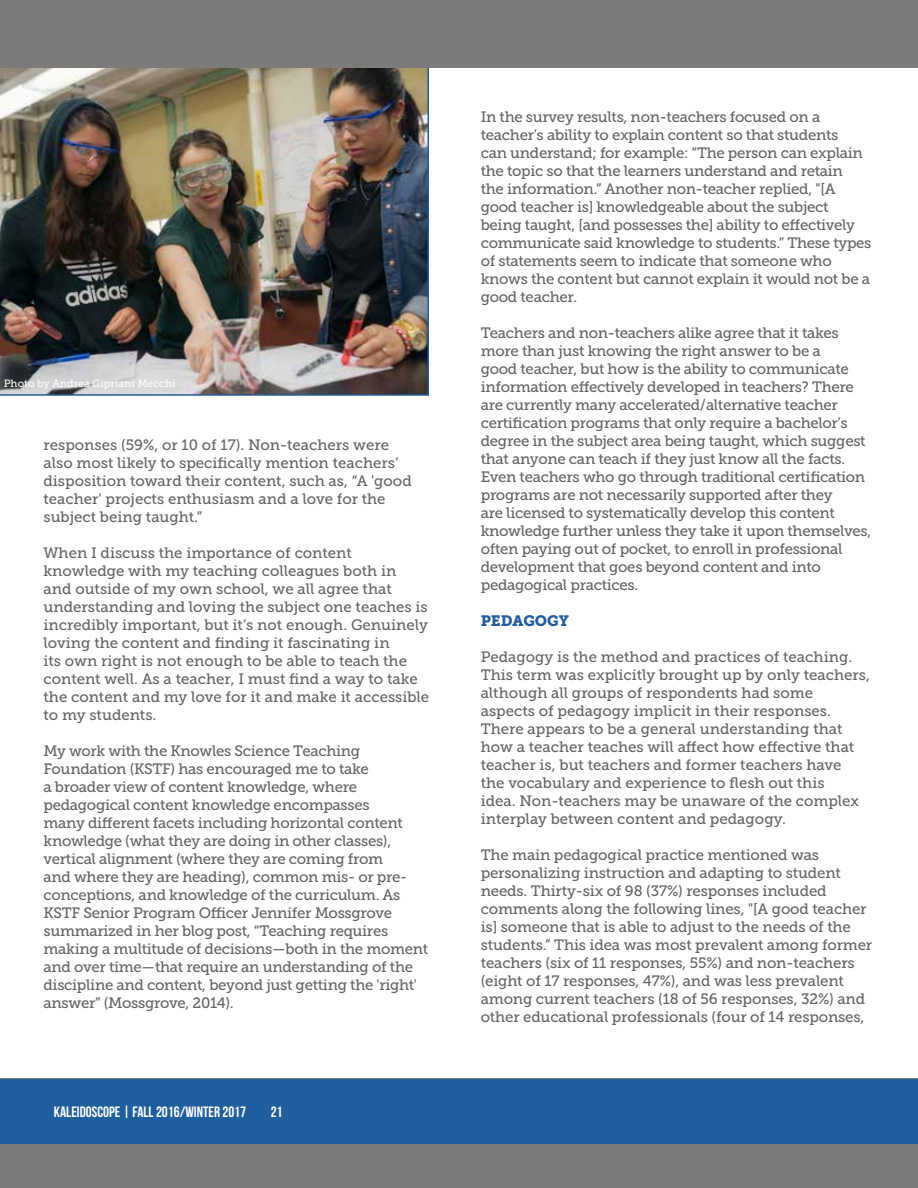
<style>
.page{position:relative;width:918px;height:1188px;background:#fff}
.page>*{position:absolute;margin:0;border:0;box-sizing:border-box;transform-origin:0 0}
.t1{font:15px/18px "Museo Slab 500";letter-spacing:-.02em;color:#636466}
.t2{font:15px/18px "Museo Slab 500";color:#636466}
.t3{font:15px "Bebas Neue";color:#fff}
.t4{font:15px "Museo Slab 900";color:#215e9e}
.t5{font:10.5px "Museo Slab 500";color:#fff}
</style>
<div class="page">
<div style="left:0;top:1078px;width:918px;height:110px;background:#7c7b7a"></div>
<div style="left:0;top:1079px;width:918px;height:65px;background:#215e9e"></div>
<img style="left:0;top:68px;width:429px;height:328px">
<div style="left:0;top:0;width:918px;height:68px;background:#7c7b7a"></div>
<p class="t5" style="left:4px;top:377px;width:173px">Photo by Andrea Cipriani Mecchi</p>
<p class="t2" style="left:44px;top:436px;width:370px">responses (59%, or 10 of 17). Non-teachers were also most likely to specifically mention teachers’ disposition toward their content, such as, “A 'good teacher' projects enthusiasm and a love for the subject being taught.”</p>
<p class="t2" style="left:44px;top:544px;width:387px">When I discuss the importance of content knowledge with my teaching colleagues both in<br>and outside of my own school, we all agree that understanding and loving the subject one teaches is incredibly important, but it’s not enough. Genuinely loving the content and finding it fascinating in<br>its own right is not enough to be able to teach the content well. As a teacher, I must find a way to take the content and my love for it and make it accessible to my students.</p>
<p class="t1" style="left:44px;top:742px;width:386px">My work with the Knowles Science Teaching Foundation (KSTF) has encouraged me to take<br>a broader view of content knowledge, where pedagogical content knowledge encompasses<br>many different facets including horizontal content knowledge (what they are doing in other classes), vertical alignment (where they are coming from<br>and where they are heading), common mis- or pre&shy;conceptions, and knowledge of the curriculum. As KSTF Senior Program Officer Jennifer Mossgrove summarized in her blog post, “Teaching requires making a multitude of decisions—both in the moment and over time—that require an understanding of the discipline and content, beyond just getting the 'right' answer” (Mossgrove, 2014).</p>
<p class="t3" style="left:54px;top:1104px;width:194px">KALEIDOSCOPE | FALL 2016/WINTER 2017</p>
<p class="t3" style="left:271px;top:1104px;width:13px">21</p>
<p class="t1" style="left:481px;top:108px;width:392px">In the survey results, non-teachers focused on a teacher’s ability to explain content so that students<br>can understand; for example: “The person can explain the topic so that the learners understand and retain<br>the information.” Another non-teacher replied, "[A good teacher is] knowledgeable about the subject being taught, [and possesses the] ability to effectively communicate said knowledge to students.” These types of statements seem to indicate that someone who knows the content but cannot explain it would not be a good teacher.</p>
<p class="t1" style="left:481px;top:324px;width:392px">Teachers and non-teachers alike agree that it takes more than just knowing the right answer to be a<br>good teacher, but how is the ability to communicate information effectively developed in teachers? There are currently many accelerated/alternative teacher certification programs that only require a bachelor’s degree in the subject area being taught, which suggest that anyone can teach if they just know all the facts.<br>Even teachers who go through traditional certification programs are not necessarily supported after they<br>are licensed to systematically develop this content knowledge further unless they take it upon themselves, often paying out of pocket, to enroll in professional development that goes beyond content and into pedagogical practices.</p>
<p class="t4" style="left:481px;top:612px;width:89px">PEDAGOGY</p>
<p class="t2" style="left:481px;top:648px;width:391px">Pedagogy is the method and practices of teaching.<br>This term was explicitly brought up by only teachers, although all groups of respondents had some aspects of pedagogy implicit in their responses.<br>There appears to be a general understanding that how a teacher teaches will affect how effective that teacher is, but teachers and former teachers have<br>the vocabulary and experience to flesh out this<br>idea. Non-teachers may be unaware of the complex interplay between content and pedagogy.</p>
<p class="t1" style="left:481px;top:846px;width:393px">The main pedagogical practice mentioned was personalizing instruction and adapting to student needs. Thirty-six of 98 (37%) responses included comments along the following lines, "[A good teacher is] someone that is able to adjust to the needs of the students.” This idea was most prevalent among former teachers (six of 11 responses, 55%) and non-teachers (eight of 17 responses, 47%), and was less prevalent among current teachers (18 of 56 responses, 32%) and other educational professionals (four of 14 responses,</p>
</div>
